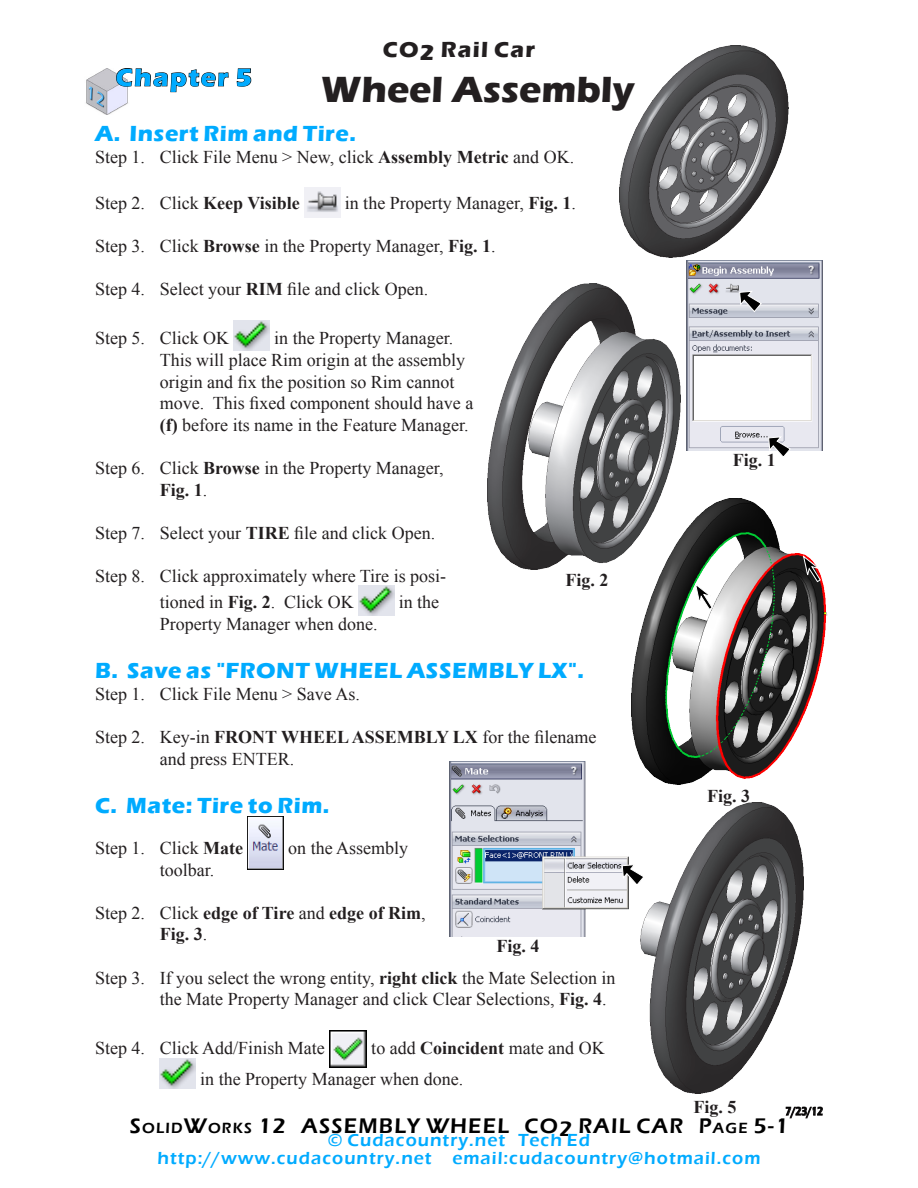
<style>
.page{position:relative;width:918px;height:1188px;background:#fff}
.page>*{position:absolute;margin:0;border:0;box-sizing:border-box;transform-origin:0 0}
.Headline{font:700 37.5px "Eras ITC";color:#231f20}
.Chapter_Number{font:700 25.5px "Eras ITC";letter-spacing:.06em;color:#00abff}
.Subhead_1{font:700 22.5px "Eras ITC";letter-spacing:.025em;color:#00abff}
.Set_of_Chapters{font:700 22.5px "Eras ITC";letter-spacing:.055em;color:#231f20}
.Page_Number{font:600 21.75px "Eras ITC";letter-spacing:.055em;color:#000}
.Body_text{font:18px/21.6px "Times New Roman";color:#231f20}
.Web{font:600 18px "Eras ITC";letter-spacing:.055em;color:#00abff}
.Body_text-2{font:700 18px/21.6px "Times New Roman";color:#231f20}
.Fig_No{font:700 18px "Times New Roman";color:#231f20}
.Date{font:600 12px "Eras ITC";color:#000;scale:.8 1}
.s1{font-weight:700}
.s2{font-weight:400}
.s3{font-size:15.15px}
</style>
<div class="page">
<img style="left:304px;top:188px;width:36px;height:30px">
<img style="left:234px;top:320px;width:36px;height:31px">
<img style="left:358px;top:586px;width:36px;height:30px">
<img style="left:248px;top:817px;width:36px;height:52px">
<img style="left:329px;top:1030px;width:38px;height:38px">
<img style="left:160px;top:1058px;width:36px;height:30px">
<img style="left:86px;top:68px;width:37px;height:46px">
<svg style="left:116px;top:68px;width:113px;height:38px"></svg>
<svg style="left:236px;top:68px;width:16px;height:19px"></svg>
<img style="left:686px;top:260px;width:137px;height:191px">
<svg style="left:739px;top:291px;width:23px;height:21px"></svg>
<svg style="left:768px;top:436px;width:23px;height:21px"></svg>
<img style="left:487px;top:284px;width:193px;height:286px">
<img style="left:632px;top:498px;width:196px;height:286px">
<img style="left:641px;top:802px;width:162px;height:292px">
<svg style="left:802px;top:555px;width:20px;height:28px"></svg>
<svg style="left:694px;top:583px;width:20px;height:27px"></svg>
<img style="left:619px;top:46px;width:169px;height:211px">
<img style="left:450px;top:761px;width:178px;height:176px">
<svg style="left:622px;top:864px;width:23px;height:22px"></svg>
<svg style="left:785px;top:1106px;width:38px;height:13px"></svg>
<p class="Set_of_Chapters" style="left:383px;top:37px;width:154px">CO2 Rail Car</p>
<p class="Headline" style="left:321px;top:68px;width:315px">Wheel Assembly</p>
<p class="Subhead_1" style="left:95px;top:121px;width:263px">A. Insert Rim and Tire.</p>
<p class="Body_text" style="left:95px;top:146px;width:481px">Step 1. Click File Menu &gt; New, click <span class="s1">Assembly Metric</span> and OK.</p>
<p class="Body_text" style="left:95px;top:192px;width:206px">Step 2. Click <span class="s1">Keep Visible</span></p>
<p class="Body_text" style="left:345px;top:192px;width:233px">in the Property Manager, <span class="s1">Fig. 1</span>.</p>
<p class="Body_text" style="left:95px;top:235px;width:402px">Step 3. Click <span class="s1">Browse</span> in the Property Manager, <span class="s1">Fig. 1</span>.</p>
<p class="Body_text" style="left:95px;top:278px;width:335px">Step 4. Select your <span class="s1">RIM</span> file and click Open.</p>
<p class="Body_text" style="left:95px;top:327px;width:136px">Step 5. Click OK</p>
<p class="Chapter_Number" style="left:116px;top:63px;width:138px">Chapter 5</p>
<p class="Body_text" style="left:160px;top:327px;width:315px;text-indent:114px">in the Property Manager.<br>This will place Rim origin at the assembly origin and fix the position so Rim cannot move. This fixed component should have a <span class="s1">(f)</span> before its name in the Feature Manager.</p>
<p class="Body_text" style="left:160px;top:457px;width:285px;text-indent:-65px">Step 6. Click <span class="s1">Browse</span> in the Property Manager,<br><span class="s1">Fig. 1</span>.</p>
<p class="Body_text" style="left:95px;top:522px;width:342px">Step 7. Select your <span class="s1">TIRE</span> file and click Open.</p>
<p class="Body_text" style="left:160px;top:563px;width:288px;line-height:26.1px;text-indent:-65px">Step 8. Click approximately where Tire is posi&shy;tioned in <span class="s1">Fig. 2</span>. Click OK</p>
<p class="Fig_No" style="left:566px;top:568px;width:45px">Fig. 2</p>
<p class="Body_text" style="left:399px;top:591px;width:42px">in the</p>
<p class="Body_text" style="left:160px;top:613px;width:219px">Property Manager when done.</p>
<p class="Subhead_1" style="left:95px;top:658px;width:491px">B. Save as "FRONT WHEEL ASSEMBLY LX".</p>
<p class="Body_text" style="left:95px;top:683px;width:266px">Step 1. Click File Menu &gt; Save As.</p>
<p class="Body_text" style="left:160px;top:726px;width:438px;text-indent:-65px">Step 2. Key-in <span class="s1">FRONT WHEEL ASSEMBLY LX</span> for the filename and press ENTER.</p>
<p class="Subhead_1" style="left:95px;top:793px;width:236px">C. Mate: Tire to Rim.</p>
<p class="Body_text" style="left:95px;top:837px;width:150px">Step 1. Click <span class="s1">Mate</span></p>
<p class="Body_text" style="left:288px;top:837px;width:121px">on the Assembly</p>
<p class="Body_text" style="left:160px;top:859px;width:56px">toolbar.</p>
<p class="Body_text-2" style="left:160px;top:902px;width:267px;text-indent:-65px"><span class="s2">Step 2. Click</span> edge of Tire <span class="s2">and</span> edge of Rim<span class="s2">,<br></span>Fig. 3<span class="s2">.</span></p>
<p class="Body_text" style="left:160px;top:967px;width:457px;text-indent:-65px">Step 3. If you select the wrong entity, <span class="s1">right click</span> the Mate Selection in the Mate Property Manager and click Clear Selections, <span class="s1">Fig. 4</span>.</p>
<p class="Body_text" style="left:95px;top:1037px;width:231px">Step 4. Click Add/Finish Mate</p>
<p class="Fig_No" style="left:496px;top:933px;width:45px">Fig. 4</p>
<p class="Body_text" style="left:200px;top:1033px;width:406px;line-height:30.6px;text-indent:171px">to add <span class="s1">Coincident</span> mate and OK in the Property Manager when done.</p>
<p class="Fig_No" style="left:733px;top:447px;width:45px">Fig. 1</p>
<p class="Fig_No" style="left:707px;top:784px;width:45px">Fig. 3</p>
<p class="Fig_No" style="left:693px;top:1094px;width:45px">Fig. 5</p>
<p class="Date" style="left:785px;top:1104px;width:48px">7/23/12</p>
<p class="Page_Number" style="left:130px;top:1114px;width:660px">S<span class="s3">OLID</span>W<span class="s3">ORKS</span> 12 ASSEMBLY WHEEL CO2 RAIL CAR P<span class="s3">AGE</span> 5-1</p>
<p class="Web" style="left:328px;top:1130px;width:264px">© Cudacountry.net Tech Ed</p>
<p class="Web" style="left:158px;top:1148px;width:604px">http://www.cudacountry.net email:cudacountry@hotmail.com</p>
</div>
